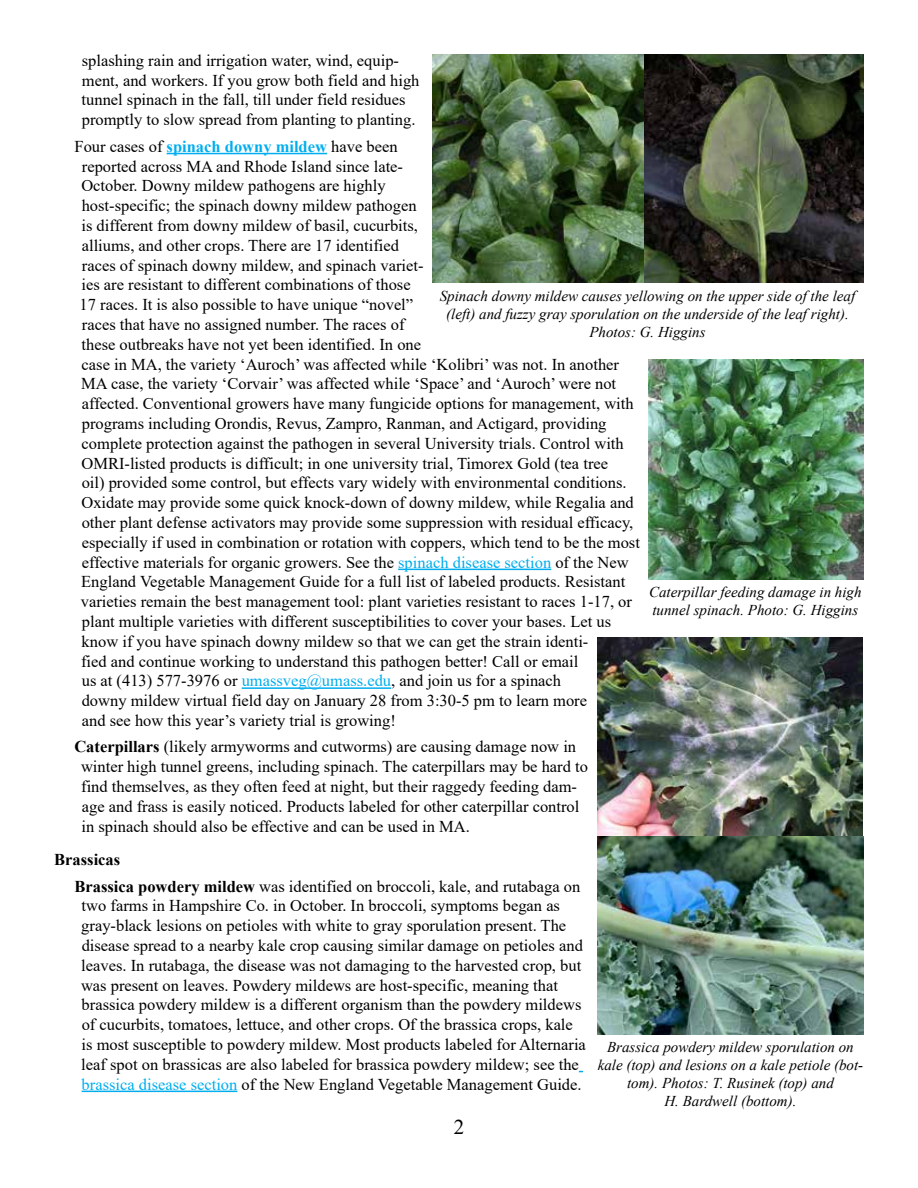
<style>
.page{position:relative;width:918px;height:1188px;background:#fff}
.page>*{position:absolute;margin:0;border:0;box-sizing:border-box;transform-origin:0 0}
.t1{font:21px "Times New Roman";color:#000}
.t2{font:16.5px/19.8px "Times New Roman";color:#000}
.t3{font:italic 15px/18px "Times New Roman";color:#000;text-align:center}
.s1{font-weight:700;color:#00aeef}
.s2{color:#00aeef}
.s3{font-weight:700}
</style>
<div class="page">
<hr style="left:167px;top:153px;width:160px;height:1px;background:#00aeef">
<hr style="left:398px;top:569px;width:153px;height:1px;background:#00aeef">
<hr style="left:242px;top:687px;width:149px;height:2px;background:#00aeef">
<hr style="left:82px;top:1091px;width:155px;height:1px;background:#00aeef">
<img style="left:432px;top:54px;width:432px;height:229px">
<img style="left:598px;top:638px;width:265px;height:396px">
<img style="left:648px;top:359px;width:215px;height:221px">
<p class="t2" style="left:82px;top:50px;width:339px">splashing rain and irrigation water, wind, equip&shy;ment, and workers. If you grow both field and high tunnel spinach in the fall, till under field residues promptly to slow spread from planting to planting.</p>
<p class="t2" style="left:80px;top:136px;width:562px;text-indent:-5px">Four cases of <span class="s1">spinach downy mildew</span> have been<br>reported across MA and Rhode Island since late-<br>October. Downy mildew pathogens are highly<br>host-specific; the spinach downy mildew pathogen<br>is different from downy mildew of basil, cucurbits,<br>alliums, and other crops. There are 17 identified<br>races of spinach downy mildew, and spinach variet-<br>ies are resistant to different combinations of those<br>17 races. It is also possible to have unique “novel”<br>races that have no assigned number. The races of<br>these outbreaks have not yet been identified. In one<br>case in MA, the variety ‘Auroch’ was affected while ‘Kolibri’ was not. In another MA case, the variety ‘Corvair’ was affected while ‘Space’ and ‘Auroch’ were not affected. Conventional growers have many fungicide options for management, with programs including Orondis, Revus, Zampro, Ranman, and Actigard, providing complete protection against the pathogen in several University trials. Control with OMRI-listed products is difficult; in one university trial, Timorex Gold (tea tree<br>oil) provided some control, but effects vary widely with environmental conditions.<br>Oxidate may provide some quick knock-down of downy mildew, while Regalia and other plant defense activators may provide some suppression with residual efficacy, especially if used in combination or rotation with coppers, which tend to be the most effective materials for organic growers. See the <span class="s2">spinach disease section</span> of the New England Vegetable Management Guide for a full list of labeled products. Resistant varieties remain the best management tool: plant varieties resistant to races 1-17, or plant multiple varieties with different susceptibilities to cover your bases. Let us know if you have spinach downy mildew so that we can get the strain identi-<br>fied and continue working to understand this pathogen better! Call or email<br>us at (413) 577-3976 or <span class="s2">umassveg@umass.edu</span>, and join us for a spinach<br>downy mildew virtual field day on January 28 from 3:30-5 pm to learn more<br>and see how this year’s variety trial is growing!</p>
<p class="t2" style="left:81px;top:737px;width:508px;text-indent:-7px"><span class="s3">Caterpillars</span> (likely armyworms and cutworms) are causing damage now in winter high tunnel greens, including spinach. The caterpillars may be hard to find themselves, as they often feed at night, but their raggedy feeding dam&shy;age and frass is easily noticed. Products labeled for other caterpillar control in spinach should also be effective and can be used in MA.</p>
<p class="t2" style="left:75px;top:846px;width:507px;line-height:26.5px;text-indent:-20px"><span class="s3">Brassicas<br>Brassica powdery mildew</span> was identified on broccoli, kale, and rutabaga on</p>
<p class="t2" style="left:81px;top:895px;width:506px">two farms in Hampshire Co. in October. In broccoli, symptoms began as gray-black lesions on petioles with white to gray sporulation present. The disease spread to a nearby kale crop causing similar damage on petioles and leaves. In rutabaga, the disease was not damaging to the harvested crop, but was present on leaves. Powdery mildews are host-specific, meaning that brassica powdery mildew is a different organism than the powdery mildews of cucurbits, tomatoes, lettuce, and other crops. Of the brassica crops, kale is most susceptible to powdery mildew. Most products labeled for Alternaria leaf spot on brassicas are also labeled for brassica powdery mildew; see the <span class="s2">brassica disease section</span> of the New England Vegetable Management Guide.</p>
<p class="t3" style="left:440px;top:287px;width:417px">Spinach downy mildew causes yellowing on the upper side of the leaf (left) and fuzzy gray sporulation on the underside of the leaf right).<br>Photos: G. Higgins</p>
<p class="t3" style="left:649px;top:583px;width:214px;text-align:left">Caterpillar feeding damage in high tunnel spinach. Photo: G. Higgins</p>
<p class="t3" style="left:598px;top:1038px;width:267px">Brassica powdery mildew sporulation on kale (top) and lesions on a kale petiole (bot&shy;tom). Photos: T. Rusinek (top) and<br>H. Bardwell (bottom).</p>
<p class="t1" style="left:454px;top:1112px;width:12px">2</p>
</div>
